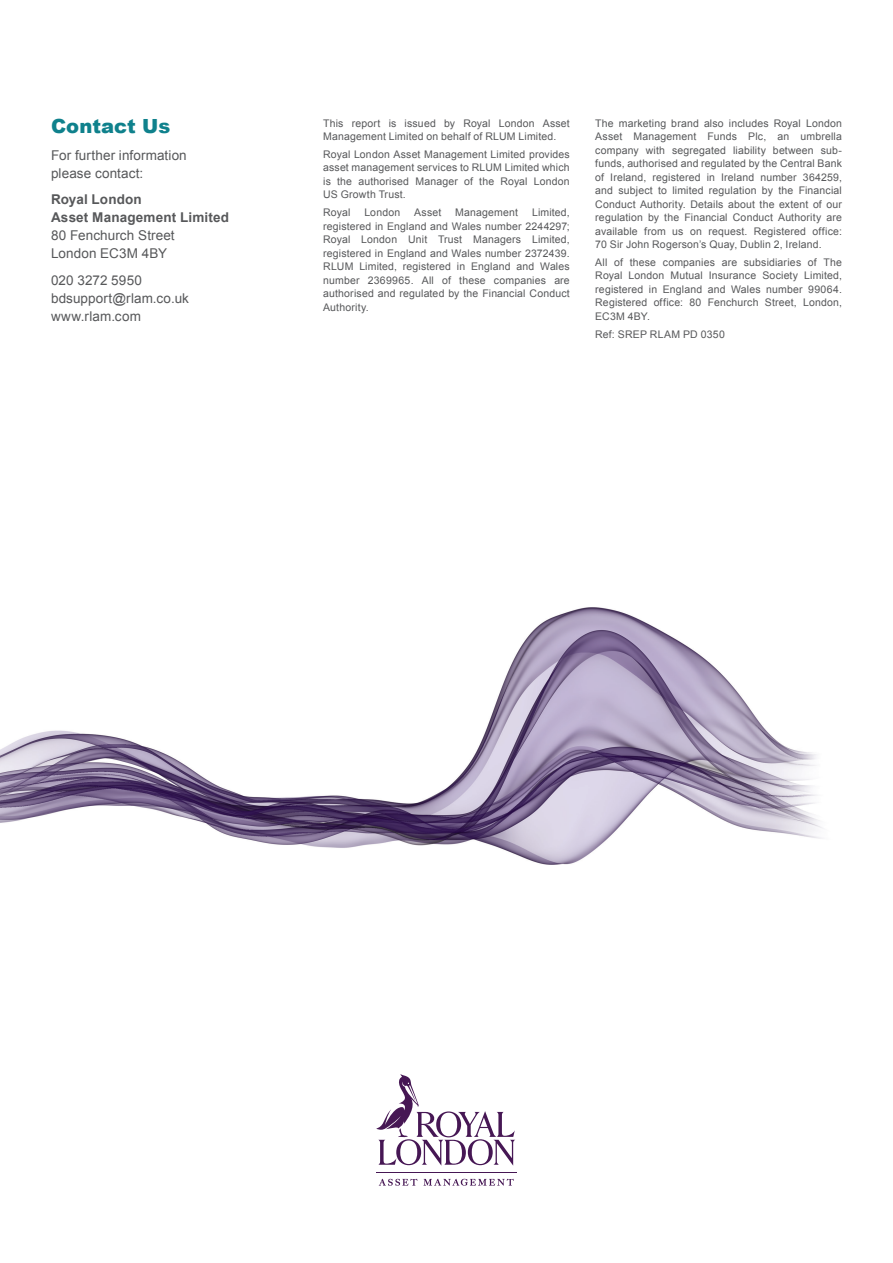
<style>
.page{position:relative;width:893px;height:1263px;background:#fff}
.page>*{position:absolute;margin:0;border:0;box-sizing:border-box;transform-origin:0 0}
.Sub_Head_Teal{font:900 19.5px "Arial";color:#0f818c}
.Body_80K_Reg{font:13.5px/18px "Arial";letter-spacing:.01em;color:#57585a}
.Body_80K_Reg-2{font:700 13.5px/18px "Arial";letter-spacing:.01em;color:#57585a}
.Legals_80K_Reg{font:10.5px/13.5px "Arial";letter-spacing:.015em;color:#57585a;text-align:justify}
.s1{font-weight:400}
</style>
<div class="page">
<img style="left:0;top:607px;width:822px;height:258px">
<hr style="left:376px;top:1172px;width:141px;height:1px;background:#461754">
<svg style="left:379px;top:1179px;width:38px;height:7px"></svg>
<svg style="left:423px;top:1179px;width:91px;height:6px"></svg>
<svg style="left:376px;top:1074px;width:139px;height:92px"></svg>
<p class="Sub_Head_Teal" style="left:51px;top:112px;width:121px">Contact Us</p>
<p class="Body_80K_Reg" style="left:51px;top:146px;width:137px">For further information please contact:</p>
<p class="Body_80K_Reg-2" style="left:51px;top:191px;width:180px">Royal London<br>Asset Management Limited<br><span class="s1">80 Fenchurch Street<br>London EC3M 4BY</span></p>
<p class="Body_80K_Reg" style="left:51px;top:271px;width:139px">020 3272 5950 bdsupport@rlam.co.uk www.rlam.com</p>
<p class="Legals_80K_Reg" style="left:323px;top:116px;width:248px">This report is issued by Royal London Asset<br>Management Limited on behalf of RLUM Limited.</p>
<p class="Legals_80K_Reg" style="left:323px;top:147px;width:248px">Royal London Asset Management Limited provides asset management services to RLUM Limited which is the authorised Manager of the Royal London US Growth Trust.</p>
<p class="Legals_80K_Reg" style="left:323px;top:206px;width:29px">Royal</p>
<p class="Legals_80K_Reg" style="left:364px;top:206px;width:37px">London</p>
<p class="Legals_80K_Reg" style="left:414px;top:206px;width:28px">Asset</p>
<p class="Legals_80K_Reg" style="left:455px;top:206px;width:64px">Management</p>
<p class="Legals_80K_Reg" style="left:323px;top:206px;width:248px;text-indent:209px">Limited, registered in England and Wales number 2244297; Royal London Unit Trust Managers Limited, registered in England and Wales number 2372439.<br>RLUM Limited, registered in England and Wales number 2369965. All of these companies are authorised and regulated by the Financial Conduct Authority.</p>
<p class="Legals_80K_Reg" style="left:595px;top:116px;width:248px">The marketing brand also includes Royal London Asset Management Funds Plc, an umbrella company with segregated liability between sub&shy;funds, authorised and regulated by the Central Bank of Ireland, registered in Ireland number 364259, and subject to limited regulation by the Financial Conduct Authority. Details about the extent of our regulation by the Financial Conduct Authority are available from us on request. Registered office:<br>70 Sir John Rogerson’s Quay, Dublin 2, Ireland.</p>
<p class="Legals_80K_Reg" style="left:595px;top:255px;width:248px">All of these companies are subsidiaries of The Royal London Mutual Insurance Society Limited, registered in England and Wales number 99064.<br>Registered office: 80 Fenchurch Street, London, EC3M 4BY.</p>
<p class="Legals_80K_Reg" style="left:595px;top:327px;width:131px">Ref: SREP RLAM PD 0350</p>
</div>
